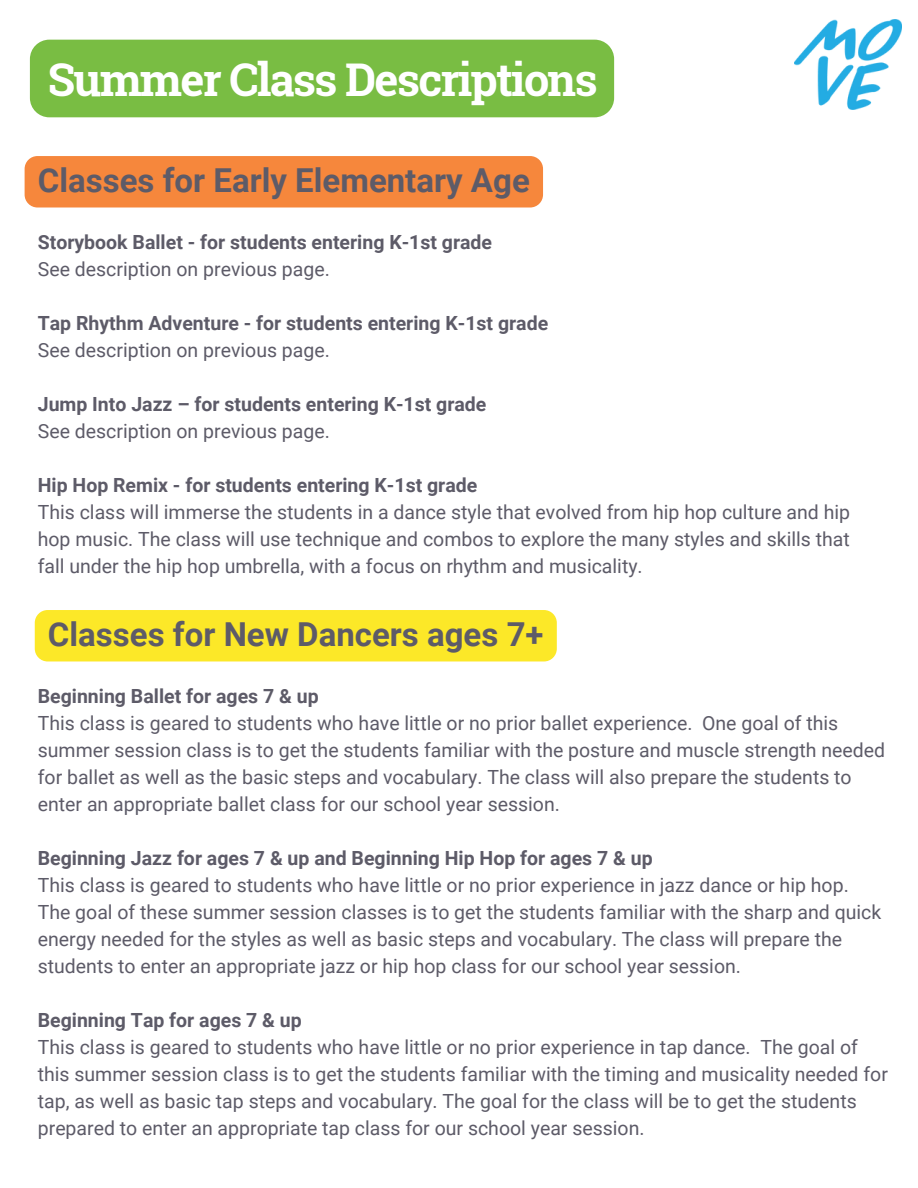
<style>
.page{position:relative;width:918px;height:1188px;background:#fff}
.page>*{position:absolute;margin:0;border:0;box-sizing:border-box;transform-origin:0 0}
.t1{font:700 45.15px "Roboto Slab";letter-spacing:-.04em;color:#fff}
.t2{font:700 33px "Roboto";color:#5d5b68}
.t3{font:19.5px/27px "Roboto";color:#5d5b68}
.t4{font:700 19.5px "Roboto";color:#5d5b68}
</style>
<div class="page">
<div style="left:30px;top:40px;width:584px;height:77px;background:#79bd43"></div>
<img style="left:794px;top:20px;width:107px;height:90px">
<div style="left:25px;top:156px;width:518px;height:52px;background:#f6873c;border-radius:13px"></div>
<div style="left:35px;top:610px;width:522px;height:51px;background:#fce828;border-radius:13px"></div>
<h1 class="t1" style="left:48px;top:49px;width:551px">Summer Class Descriptions</h1>
<p class="t2" style="left:38px;top:161px;width:494px">Classes for Early Elementary Age</p>
<h2 class="t4" style="left:38px;top:231px;width:456px">Storybook Ballet - for students entering K-1st grade</h2>
<p class="t3" style="left:38px;top:255px;width:294px">See description on previous page.</p>
<p class="t4" style="left:38px;top:312px;width:512px">Tap Rhythm Adventure - for students entering K-1st grade</p>
<p class="t3" style="left:38px;top:336px;width:294px">See description on previous page.</p>
<p class="t4" style="left:38px;top:393px;width:450px">Jump Into Jazz – for students entering K-1st grade</p>
<p class="t3" style="left:38px;top:417px;width:294px">See description on previous page.</p>
<p class="t4" style="left:38px;top:474px;width:441px">Hip Hop Remix - for students entering K-1st grade</p>
<p class="t3" style="left:38px;top:498px;width:814px;text-align:justify">This class will immerse the students in a dance style that evolved from hip hop culture and hip hop music. The class will use technique and combos to explore the many styles and skills that fall under the hip hop umbrella, with a focus on rhythm and musicality.</p>
<p class="t2" style="left:48px;top:615px;width:497px">Classes for New Dancers ages 7+</p>
<h2 class="t4" style="left:38px;top:684px;width:282px">Beginning Ballet for ages 7 &amp; up</h2>
<p class="t3" style="left:38px;top:709px;width:849px">This class is geared to students who have little or no prior ballet experience. One goal of this summer session class is to get the students familiar with the posture and muscle strength needed for ballet as well as the basic steps and vocabulary. The class will also prepare the students to enter an appropriate ballet class for our school year session.</p>
<p class="t4" style="left:38px;top:846px;width:616px">Beginning Jazz for ages 7 &amp; up and Beginning Hip Hop for ages 7 &amp; up</p>
<p class="t3" style="left:38px;top:871px;width:845px">This class is geared to students who have little or no prior experience in jazz dance or hip hop.<br>The goal of these summer session classes is to get the students familiar with the sharp and quick energy needed for the styles as well as basic steps and vocabulary. The class will prepare the students to enter an appropriate jazz or hip hop class for our school year session.</p>
<p class="t4" style="left:38px;top:1008px;width:266px">Beginning Tap for ages 7 &amp; up</p>
<p class="t3" style="left:38px;top:1033px;width:852px">This class is geared to students who have little or no prior experience in tap dance. The goal of this summer session class is to get the students familiar with the timing and musicality needed for tap, as well as basic tap steps and vocabulary. The goal for the class will be to get the students prepared to enter an appropriate tap class for our school year session.</p>
</div>
